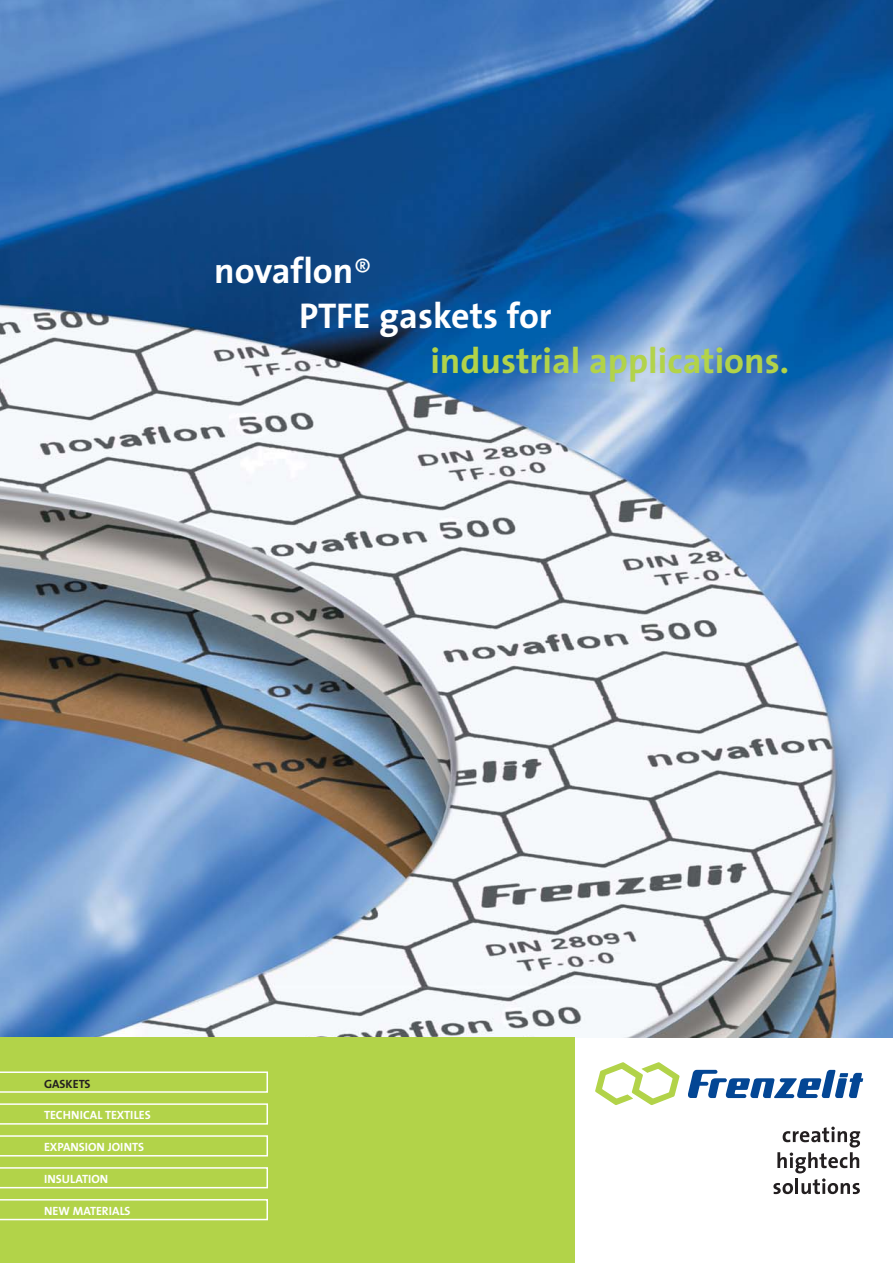
<style>
.page{position:relative;width:893px;height:1263px;background:#fff}
.page>*{position:absolute;margin:0;border:0;box-sizing:border-box;transform-origin:0 0}
.t1{font:700 36px/45px "The Sans";color:#fff}
.t2{font:700 36px "The Sans";color:#b2d349}
.t3{font:700 12px "The Sans";color:#fff}
.t4{font:700 12px "The Sans";color:#231f20}
.s1{font-weight:300;font-size:33px}
</style>
<div class="page">
<img style="left:0;top:0;width:892px;height:1037px">
<div style="left:0;top:1037px;width:574px;height:226px;background:#b2d349"></div>
<svg style="left:773px;top:1127px;width:87px;height:67px"></svg>
<svg style="left:595px;top:1062px;width:84px;height:43px"></svg>
<svg style="left:688px;top:1070px;width:175px;height:28px"></svg>
<svg style="left:0;top:1071px;width:268px;height:22px"></svg>
<svg style="left:0;top:1103px;width:268px;height:22px"></svg>
<svg style="left:0;top:1135px;width:268px;height:22px"></svg>
<svg style="left:0;top:1167px;width:268px;height:21px"></svg>
<svg style="left:0;top:1199px;width:268px;height:21px"></svg>
<h1 class="t1" style="left:299px;top:249px;width:254px;text-indent:-85px">novaflon<span class="s1">®<br></span>PTFE gaskets for</h1>
<h1 class="t2" style="left:430px;top:342px;width:360px">industrial applications.</h1>
<p class="t4" style="left:44px;top:1077px;width:48px">GASKETS</p>
<p class="t3" style="left:44px;top:1109px;width:108px">TECHNICAL TEXTILES</p>
<p class="t3" style="left:44px;top:1141px;width:102px">EXPANSION JOINTS</p>
<p class="t3" style="left:44px;top:1173px;width:66px">INSULATION</p>
<p class="t3" style="left:44px;top:1205px;width:88px">NEW MATERIALS</p>
</div>
